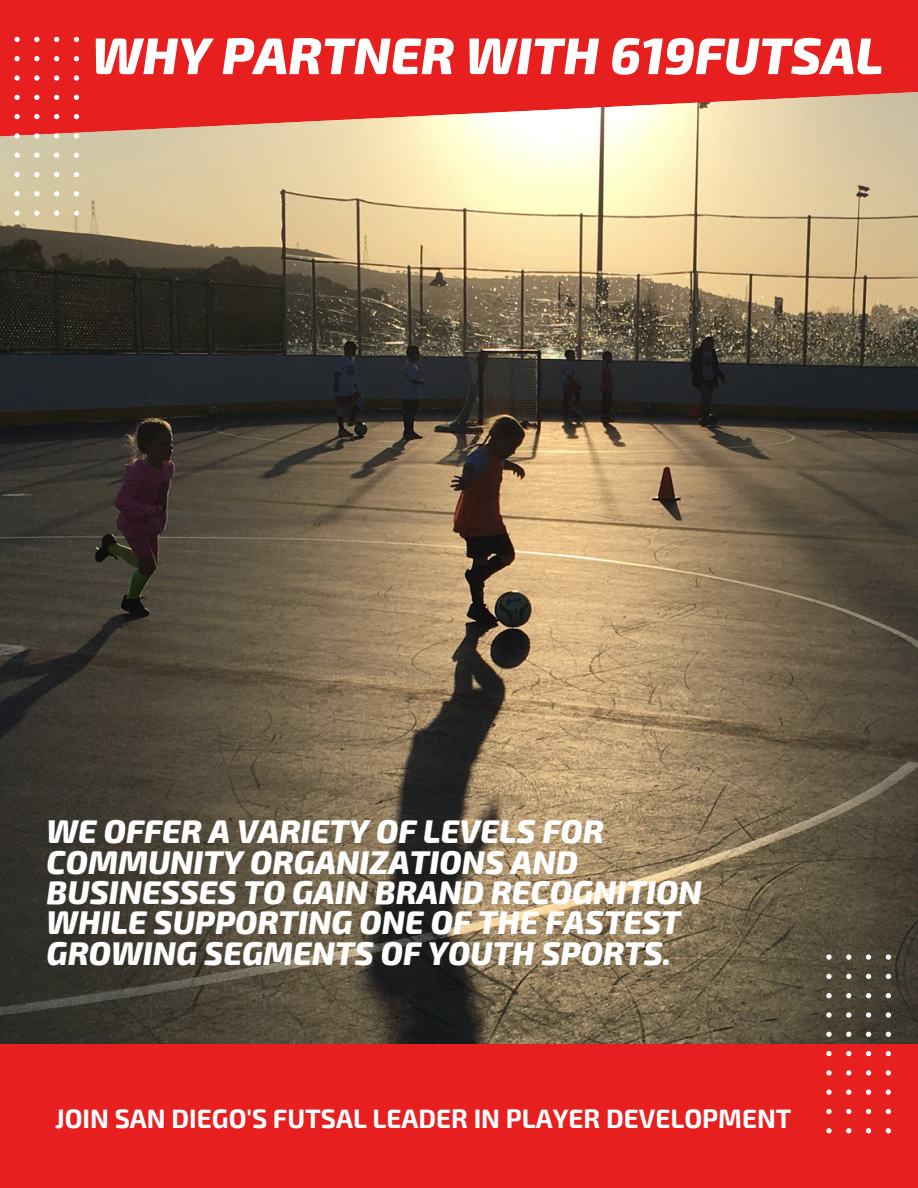
<style>
.page{position:relative;width:918px;height:1188px;background:#fff}
.page>*{position:absolute;margin:0;border:0;box-sizing:border-box;transform-origin:0 0}
.t1{font:italic 800 51.6px "Exo 2";color:#fff}
.t2{font:italic 800 32.25px/30.3px "Exo 2";color:#fff}
.t3{font:700 26.1px "Exo 2";color:#fff}
</style>
<div class="page">
<img style="left:0;top:139px;width:918px;height:905px">
<svg style="left:0;top:0;width:918px;height:139px;background:#e8413c"></svg>
<div style="left:0;top:1044px;width:918px;height:144px;background:#e81f1f"></div>
<svg style="left:14px;top:210px;width:6px;height:6px"></svg>
<svg style="left:14px;top:191px;width:6px;height:5px"></svg>
<svg style="left:14px;top:172px;width:6px;height:5px"></svg>
<svg style="left:14px;top:153px;width:6px;height:5px"></svg>
<svg style="left:14px;top:133px;width:6px;height:6px"></svg>
<svg style="left:14px;top:114px;width:6px;height:5px"></svg>
<svg style="left:14px;top:95px;width:6px;height:5px"></svg>
<svg style="left:14px;top:75px;width:6px;height:6px"></svg>
<svg style="left:14px;top:56px;width:6px;height:5px"></svg>
<svg style="left:14px;top:37px;width:6px;height:5px"></svg>
<svg style="left:34px;top:210px;width:6px;height:6px"></svg>
<svg style="left:34px;top:191px;width:6px;height:5px"></svg>
<svg style="left:34px;top:172px;width:6px;height:5px"></svg>
<svg style="left:34px;top:153px;width:6px;height:5px"></svg>
<svg style="left:34px;top:133px;width:6px;height:6px"></svg>
<svg style="left:34px;top:114px;width:6px;height:5px"></svg>
<svg style="left:34px;top:95px;width:6px;height:5px"></svg>
<svg style="left:34px;top:75px;width:6px;height:6px"></svg>
<svg style="left:34px;top:56px;width:6px;height:5px"></svg>
<svg style="left:34px;top:37px;width:6px;height:5px"></svg>
<svg style="left:54px;top:210px;width:5px;height:6px"></svg>
<svg style="left:54px;top:191px;width:5px;height:5px"></svg>
<svg style="left:54px;top:172px;width:5px;height:5px"></svg>
<svg style="left:54px;top:153px;width:5px;height:5px"></svg>
<svg style="left:54px;top:133px;width:5px;height:6px"></svg>
<svg style="left:54px;top:114px;width:5px;height:5px"></svg>
<svg style="left:54px;top:95px;width:5px;height:5px"></svg>
<svg style="left:54px;top:75px;width:5px;height:6px"></svg>
<svg style="left:54px;top:56px;width:5px;height:5px"></svg>
<svg style="left:54px;top:37px;width:5px;height:5px"></svg>
<svg style="left:74px;top:210px;width:5px;height:6px"></svg>
<svg style="left:74px;top:191px;width:5px;height:5px"></svg>
<svg style="left:74px;top:172px;width:5px;height:5px"></svg>
<svg style="left:74px;top:153px;width:5px;height:5px"></svg>
<svg style="left:74px;top:133px;width:5px;height:6px"></svg>
<svg style="left:74px;top:114px;width:5px;height:5px"></svg>
<svg style="left:74px;top:95px;width:5px;height:5px"></svg>
<svg style="left:74px;top:75px;width:5px;height:6px"></svg>
<svg style="left:74px;top:56px;width:5px;height:5px"></svg>
<svg style="left:74px;top:37px;width:5px;height:5px"></svg>
<svg style="left:826px;top:1128px;width:6px;height:5px"></svg>
<svg style="left:826px;top:1109px;width:6px;height:5px"></svg>
<svg style="left:826px;top:1090px;width:6px;height:5px"></svg>
<svg style="left:826px;top:1070px;width:6px;height:6px"></svg>
<svg style="left:826px;top:1051px;width:6px;height:5px"></svg>
<svg style="left:826px;top:1032px;width:6px;height:5px"></svg>
<svg style="left:826px;top:1012px;width:6px;height:6px"></svg>
<svg style="left:826px;top:993px;width:6px;height:5px"></svg>
<svg style="left:826px;top:974px;width:6px;height:5px"></svg>
<svg style="left:826px;top:955px;width:6px;height:5px"></svg>
<svg style="left:846px;top:1128px;width:5px;height:5px"></svg>
<svg style="left:846px;top:1109px;width:5px;height:5px"></svg>
<svg style="left:846px;top:1090px;width:5px;height:5px"></svg>
<svg style="left:846px;top:1070px;width:5px;height:6px"></svg>
<svg style="left:846px;top:1051px;width:5px;height:5px"></svg>
<svg style="left:846px;top:1032px;width:5px;height:5px"></svg>
<svg style="left:846px;top:1012px;width:5px;height:6px"></svg>
<svg style="left:846px;top:993px;width:5px;height:5px"></svg>
<svg style="left:846px;top:974px;width:5px;height:5px"></svg>
<svg style="left:846px;top:955px;width:5px;height:5px"></svg>
<svg style="left:866px;top:1128px;width:5px;height:5px"></svg>
<svg style="left:866px;top:1109px;width:5px;height:5px"></svg>
<svg style="left:866px;top:1090px;width:5px;height:5px"></svg>
<svg style="left:866px;top:1070px;width:5px;height:6px"></svg>
<svg style="left:866px;top:1051px;width:5px;height:5px"></svg>
<svg style="left:866px;top:1032px;width:5px;height:5px"></svg>
<svg style="left:866px;top:1012px;width:5px;height:6px"></svg>
<svg style="left:866px;top:993px;width:5px;height:5px"></svg>
<svg style="left:866px;top:974px;width:5px;height:5px"></svg>
<svg style="left:866px;top:955px;width:5px;height:5px"></svg>
<svg style="left:886px;top:1128px;width:5px;height:5px"></svg>
<svg style="left:886px;top:1109px;width:5px;height:5px"></svg>
<svg style="left:886px;top:1090px;width:5px;height:5px"></svg>
<svg style="left:886px;top:1070px;width:5px;height:6px"></svg>
<svg style="left:886px;top:1051px;width:5px;height:5px"></svg>
<svg style="left:886px;top:1032px;width:5px;height:5px"></svg>
<svg style="left:886px;top:1012px;width:5px;height:6px"></svg>
<svg style="left:886px;top:993px;width:5px;height:5px"></svg>
<svg style="left:886px;top:974px;width:5px;height:5px"></svg>
<svg style="left:886px;top:955px;width:5px;height:5px"></svg>
<h1 class="t1" style="left:92px;top:22px;width:793px">WHY PARTNER WITH 619FUTSAL</h1>
<p class="t2" style="left:47px;top:815px;width:657px">WE OFFER A VARIETY OF LEVELS FOR COMMUNITY ORGANIZATIONS AND BUSINESSES TO GAIN BRAND RECOGNITION WHILE SUPPORTING ONE OF THE FASTEST GROWING SEGMENTS OF YOUTH SPORTS.</p>
<p class="t3" style="left:55px;top:1102px;width:738px">JOIN SAN DIEGO'S FUTSAL LEADER IN PLAYER DEVELOPMENT</p>
</div>
